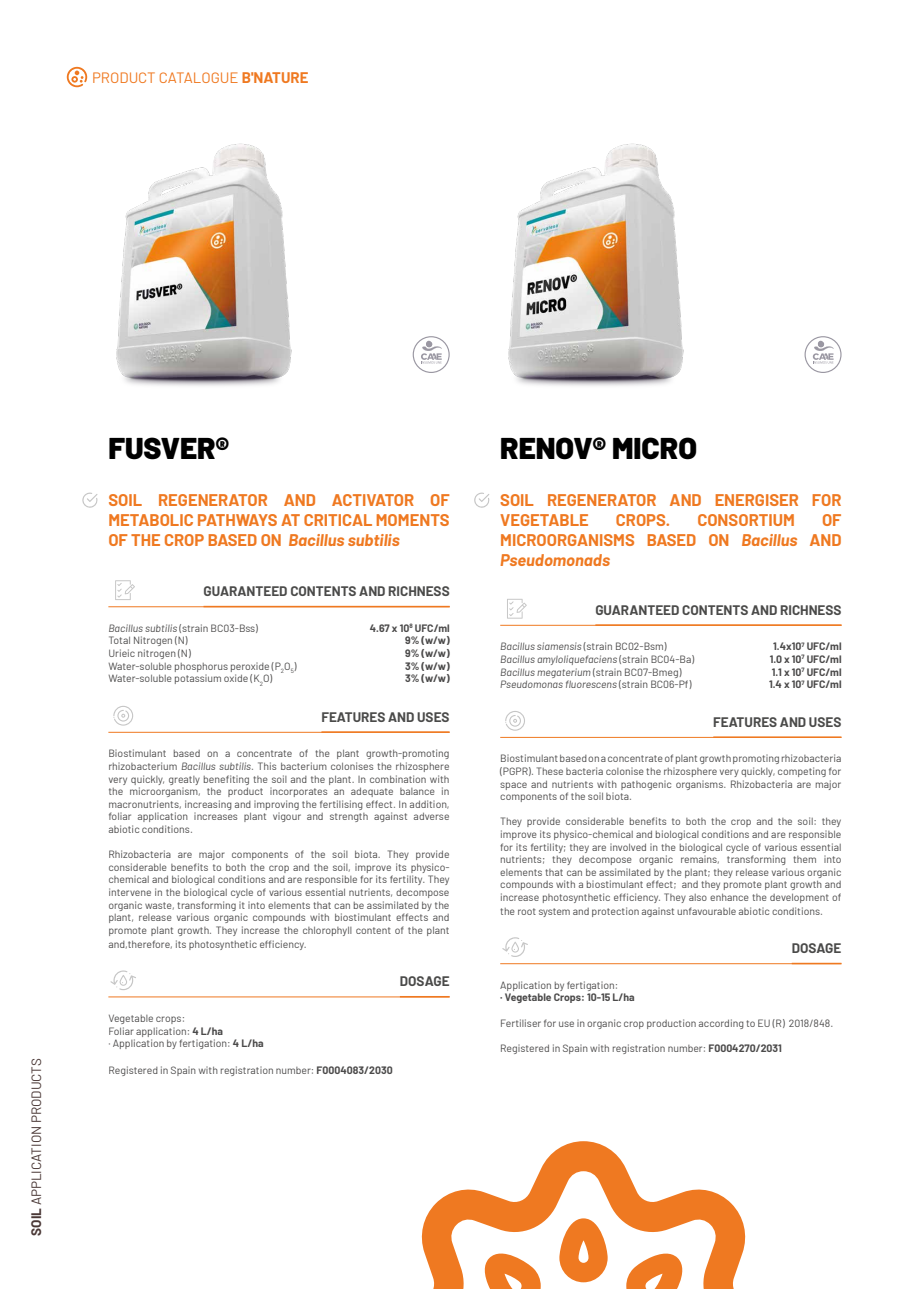
<style>
.page{position:relative;width:919px;height:1289px;background:#fff}
.page>*{position:absolute;margin:0;border:0;box-sizing:border-box;transform-origin:0 0}
.t1{font:900 30px "Barlow";color:#000}
.t2{font:700 16.5px/19.8px "Barlow";color:#ef7921;text-align:justify}
.t3{font:15px "Barlow";color:#ef7921}
.t4{font:700 13.5px "Barlow";color:#4a4a49}
.t5{font:13.5px "Barlow";color:#4a3836}
.t6{font:10.5px/12.6px "Barlow";color:#4b4a4a;text-align:justify}
.t7{font:italic 10.5px "Barlow";color:#4b4a4a}
.t8{font:700 10.5px "Barlow";color:#4b4a4a}
.s1{font-weight:700}
.s2{font-style:italic}
.s3{font-style:normal}
</style>
<div class="page">
<svg style="left:67px;top:67px;width:20px;height:20px"></svg>
<svg style="left:421px;top:1141px;width:325px;height:147px"></svg>
<svg style="left:559px;top:1218px;width:48px;height:64px"></svg>
<svg style="left:482px;top:1245px;width:58px;height:43px"></svg>
<svg style="left:626px;top:1250px;width:64px;height:38px"></svg>
<img style="left:508px;top:143px;width:176px;height:243px">
<img style="left:116px;top:143px;width:176px;height:243px">
<svg style="left:804px;top:336px;width:37px;height:37px"></svg>
<svg style="left:412px;top:336px;width:37px;height:37px"></svg>
<hr style="left:500px;top:963px;width:341px;height:1px;background:#ef7921">
<hr style="left:791px;top:962px;width:50px;height:2px;background:#ef7921">
<svg style="left:502px;top:937px;width:26px;height:20px"></svg>
<hr style="left:108px;top:996px;width:341px;height:1px;background:#ef7921">
<hr style="left:400px;top:995px;width:49px;height:2px;background:#ef7921">
<svg style="left:110px;top:970px;width:26px;height:20px"></svg>
<hr style="left:500px;top:737px;width:341px;height:1px;background:#ef7921">
<hr style="left:713px;top:736px;width:128px;height:2px;background:#ef7921">
<svg style="left:505px;top:711px;width:20px;height:19px"></svg>
<hr style="left:108px;top:732px;width:341px;height:1px;background:#ef7921">
<hr style="left:321px;top:731px;width:128px;height:1px;background:#ef7921">
<svg style="left:113px;top:705px;width:20px;height:20px"></svg>
<hr style="left:500px;top:625px;width:341px;height:1px;background:#ef7921">
<hr style="left:595px;top:624px;width:246px;height:2px;background:#ef7921">
<svg style="left:507px;top:598px;width:19px;height:20px"></svg>
<hr style="left:108px;top:606px;width:341px;height:1px;background:#ef7921">
<svg style="left:115px;top:580px;width:20px;height:20px"></svg>
<svg style="left:474px;top:492px;width:16px;height:16px"></svg>
<svg style="left:82px;top:492px;width:16px;height:16px"></svg>
<h3 class="t3" style="left:92px;top:67px;width:218px">PRODUCT CATALOGUE <span class="s1">B'NATURE</span></h3>
<p class="t5" style="left:27px;top:1235px;width:179px;rotate:-90deg"><span class="s1">SOIL</span> APPLICATION PRODUCTS</p>
<h1 class="t1" style="left:108px;top:425px;width:122px">FUSVER®</h1>
<h1 class="t1" style="left:500px;top:425px;width:198px">RENOV® MICRO</h1>
<h2 class="t2" style="left:108px;top:489px;width:343px">SOIL REGENERATOR AND ACTIVATOR OF METABOLIC PATHWAYS AT CRITICAL MOMENTS OF THE CROP BASED ON <span class="s2">Bacillus subtilis</span></h2>
<p class="t4" style="left:203px;top:581px;width:248px">GUARANTEED CONTENTS AND RICHNESS</p>
<p class="t7" style="left:108px;top:620px;width:151px">Bacillus subtilis <span class="s3">(strain BC03-Bss)</span></p>
<p class="t8" style="left:370px;top:620px;width:81px">4.67 x 10<sup>8</sup> UFC/ml</p>
<p class="t6" style="left:108px;top:633px;width:81px">Total Nitrogen (N)</p>
<p class="t8" style="left:405px;top:633px;width:46px">9% (w/w)</p>
<p class="t6" style="left:108px;top:646px;width:84px">Urieic nitrogen (N)</p>
<p class="t8" style="left:405px;top:645px;width:46px">9% (w/w)</p>
<p class="t6" style="left:108px;top:658px;width:190px">Water-soluble phosphorus peroxide (P<sub>2</sub>O<sub>5</sub>)</p>
<p class="t8" style="left:405px;top:658px;width:46px">3% (w/w)</p>
<p class="t6" style="left:108px;top:671px;width:165px">Water-soluble potassium oxide (K<sub>2</sub>O)</p>
<p class="t8" style="left:405px;top:670px;width:46px">3% (w/w)</p>
<p class="t4" style="left:321px;top:706px;width:130px">FEATURES AND USES</p>
<p class="t6" style="left:108px;top:746px;width:343px">Biostimulant based on a concentrate of the plant growth-promoting rhizobacterium <span class="s2">Bacillus subtilis</span>. This bacterium colonises the rhizosphere very quickly, greatly benefiting the soil and the plant. In combination with the microorganism, the product incorporates an adequate balance in macronutrients, increasing and improving the fertilising effect. In addition, foliar application increases plant vigour and strength against adverse abiotic conditions.</p>
<p class="t6" style="left:108px;top:847px;width:343px">Rhizobacteria are major components of the soil biota. They provide considerable benefits to both the crop and the soil, improve its physico&shy;chemical and biological conditions and are responsible for its fertility. They intervene in the biological cycle of various essential nutrients, decompose organic waste, transforming it into elements that can be assimilated by the plant, release various organic compounds with biostimulant effects and promote plant growth. They increase the chlorophyll content of the plant</p>
<p class="t6" style="left:108px;top:937px;width:200px">and,therefore, its photosynthetic efficiency.</p>
<p class="t4" style="left:400px;top:971px;width:51px">DOSAGE</p>
<p class="t6" style="left:108px;top:1011px;width:157px;text-align:left">Vegetable crops:<br>Foliar application: <span class="s1">4 L/ha<br></span>· Application by fertigation: <span class="s1">4 L/ha</span></p>
<p class="t6" style="left:108px;top:1063px;width:286px">Registered in Spain with registration number: <span class="s1">F0004083/2030</span></p>
<h2 class="t2" style="left:500px;top:489px;width:343px">SOIL REGENERATOR AND ENERGISER FOR<br>VEGETABLE</h2>
<h2 class="t2" style="left:500px;top:509px;width:343px;text-indent:322px">OF MICROORGANISMS BASED ON <span class="s2">Bacillus</span> AND <span class="s2">Pseudomonads</span></h2>
<h2 class="t2" style="left:615px;top:509px;width:56px">CROPS.</h2>
<h2 class="t2" style="left:697px;top:509px;width:99px">CONSORTIUM</h2>
<p class="t4" style="left:595px;top:599px;width:248px">GUARANTEED CONTENTS AND RICHNESS</p>
<p class="t7" style="left:500px;top:639px;width:168px">Bacillus siamensis <span class="s3">(strain BC02-Bsm)</span></p>
<p class="t8" style="left:773px;top:638px;width:70px">1.4x10<sup>7</sup> UFC/ml</p>
<p class="t7" style="left:500px;top:651px;width:195px">Bacillus amyloliquefaciens <span class="s3">(strain BC04-Ba)</span></p>
<p class="t8" style="left:769px;top:651px;width:73px">1.0 x 10<sup>7</sup> UFC/ml</p>
<p class="t7" style="left:500px;top:664px;width:183px">Bacillus megaterium <span class="s3">(strain BC07-Bmeg)</span></p>
<p class="t8" style="left:771px;top:664px;width:71px">1.1 x 10<sup>7</sup> UFC/ml</p>
<p class="t7" style="left:500px;top:676px;width:193px">Pseudomonas fluorescens <span class="s3">(strain BC06-Pf)</span></p>
<p class="t8" style="left:769px;top:676px;width:74px">1.4 x 10<sup>7</sup> UFC/ml</p>
<p class="t4" style="left:713px;top:711px;width:130px">FEATURES AND USES</p>
<p class="t6" style="left:500px;top:751px;width:342px">Biostimulant based on a concentrate of plant growth promoting rhizobacteria (PGPR). These bacteria colonise the rhizosphere very quickly, competing for space and nutrients with pathogenic organisms. Rhizobacteria are major components of the soil biota.</p>
<p class="t6" style="left:500px;top:814px;width:343px">They provide considerable benefits to both the crop and the soil: they improve its physico-chemical and biological conditions and are responsible for its fertility; they are involved in the biological cycle of various essential nutrients; they decompose organic remains, transforming them into elements that can be assimilated by the plant; they release various organic compounds with a biostimulant effect; and they promote plant growth and increase photosynthetic efficiency. They also enhance the development of</p>
<p class="t6" style="left:500px;top:904px;width:324px">the root system and protection against unfavourable abiotic conditions.</p>
<p class="t4" style="left:791px;top:938px;width:51px">DOSAGE</p>
<p class="t6" style="left:500px;top:977px;width:120px">Application by fertigation:</p>
<p class="t8" style="left:500px;top:989px;width:136px">· Vegetable Crops: 10-15 L/ha</p>
<p class="t6" style="left:500px;top:1015px;width:334px">Fertiliser for use in organic crop production according to EU (R) 2018/848.</p>
<p class="t6" style="left:500px;top:1040px;width:283px">Registered in Spain with registration number: <span class="s1">F0004270/2031</span></p>
</div>
